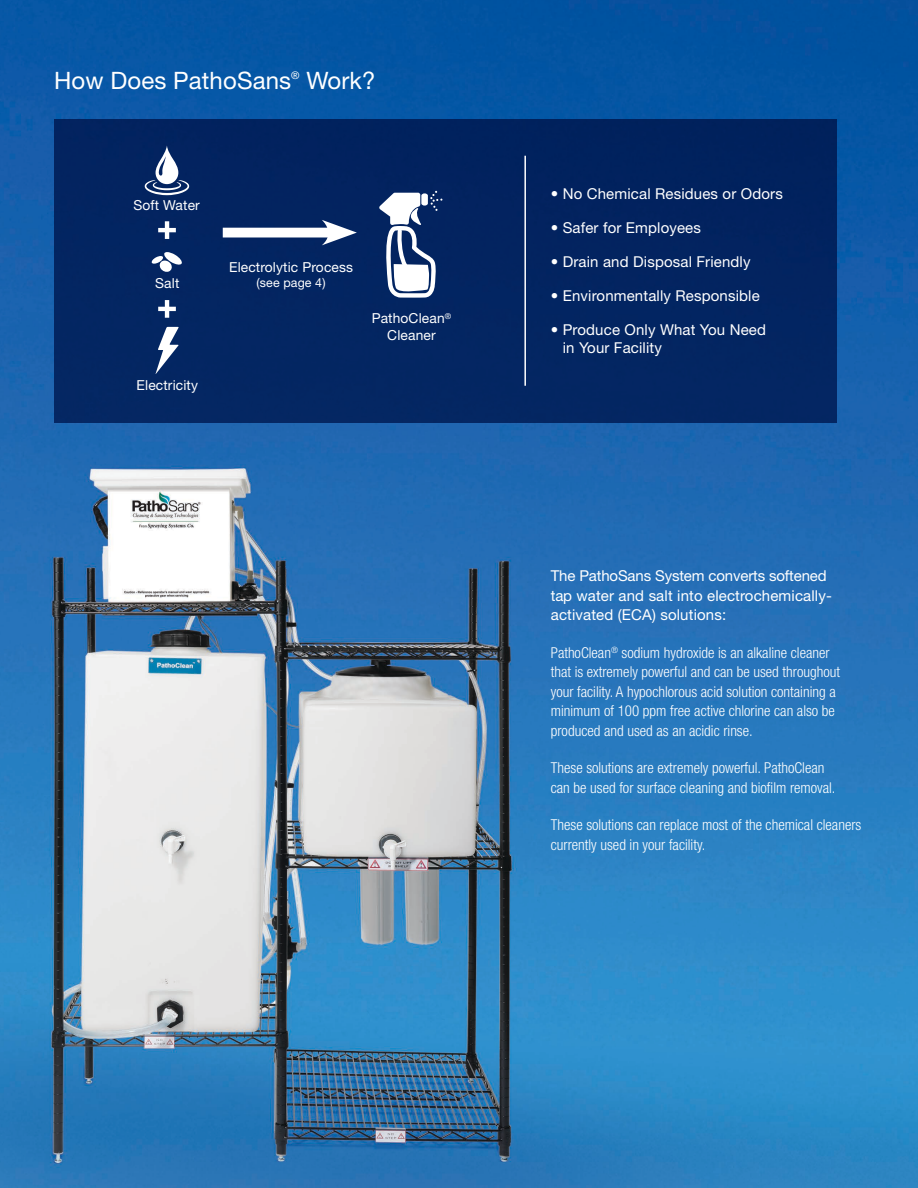
<style>
.page{position:relative;width:918px;height:1188px;background:#fff}
.page>*{position:absolute;margin:0;border:0;box-sizing:border-box;transform-origin:0 0}
.t1{font:24px "Helvetica Neue LT Std";letter-spacing:.005em;color:#fff}
.body{font:300 condensed 15px/19.5px "Helvetica Neue LT Std";color:#fff}
.body-2{font:15px/19.5px "Helvetica Neue LT Std";letter-spacing:.01em;color:#fff}
.t2{font:13.8px/16.5px "Helvetica Neue LT Std";letter-spacing:.01em;color:#fff;text-align:center}
.t3{font:12.45px "Helvetica Neue LT Std";letter-spacing:.01em;color:#fff}
.t4{font:10.5px "Helvetica Neue LT Std";color:#fff}
</style>
<div class="page">
<img style="left:0;top:0;width:918px;height:1188px">
<div style="left:54px;top:119px;width:783px;height:304px;background:#032561"></div>
<hr style="left:524px;top:156px;width:2px;height:230px;background:#fff">
<svg style="left:379px;top:191px;width:64px;height:107px"></svg>
<div style="left:223px;top:228px;width:114px;height:9px;background:#fff"></div>
<svg style="left:322px;top:220px;width:35px;height:25px"></svg>
<svg style="left:145px;top:146px;width:44px;height:49px"></svg>
<svg style="left:158px;top:221px;width:18px;height:18px"></svg>
<svg style="left:158px;top:300px;width:18px;height:18px"></svg>
<svg style="left:155px;top:327px;width:24px;height:47px"></svg>
<svg style="left:151px;top:252px;width:31px;height:20px"></svg>
<p class="t1" style="left:54px;top:66px;width:239px">How Does PathoSans</p>
<p class="t4" style="left:291px;top:69px;width:10px">®</p>
<p class="t1" style="left:307px;top:66px;width:70px">Work?</p>
<p class="t2" style="left:133px;top:197px;width:68px">Soft Water</p>
<p class="t2" style="left:155px;top:274px;width:26px">Salt</p>
<p class="t2" style="left:137px;top:377px;width:63px">Electricity</p>
<p class="t2" style="left:229px;top:258px;width:125px">Electrolytic Process</p>
<p class="t3" style="left:257px;top:275px;width:70px">(see page 4)</p>
<p class="t2" style="left:372px;top:310px;width:81px">PathoClean<sup>®<br></sup>Cleaner</p>
<p class="body-2" style="left:551px;top:183px;width:234px">• No Chemical Residues or Odors</p>
<p class="body-2" style="left:551px;top:218px;width:152px">• Safer for Employees</p>
<p class="body-2" style="left:551px;top:252px;width:201px">• Drain and Disposal Friendly</p>
<p class="body-2" style="left:551px;top:286px;width:210px">• Environmentally Responsible</p>
<p class="body-2" style="left:563px;top:321px;width:205px;line-height:18px;text-indent:-12px">• Produce Only What You Need in Your Facility</p>
<p class="body-2" style="left:551px;top:566px;width:283px">The PathoSans System converts softened tap water and salt into electrochemically&shy;activated (ECA) solutions:</p>
<p class="body" style="left:551px;top:643px;width:291px">PathoClean<sup>®</sup> sodium hydroxide is an alkaline cleaner that is extremely powerful and can be used throughout your facility. A hypochlorous acid solution containing a minimum of 100 ppm free active chlorine can also be produced and used as an acidic rinse.</p>
<p class="body" style="left:551px;top:758px;width:286px">These solutions are extremely powerful. PathoClean can be used for surface cleaning and biofilm removal.</p>
<p class="body" style="left:551px;top:815px;width:312px">These solutions can replace most of the chemical cleaners currently used in your facility.</p>
</div>
